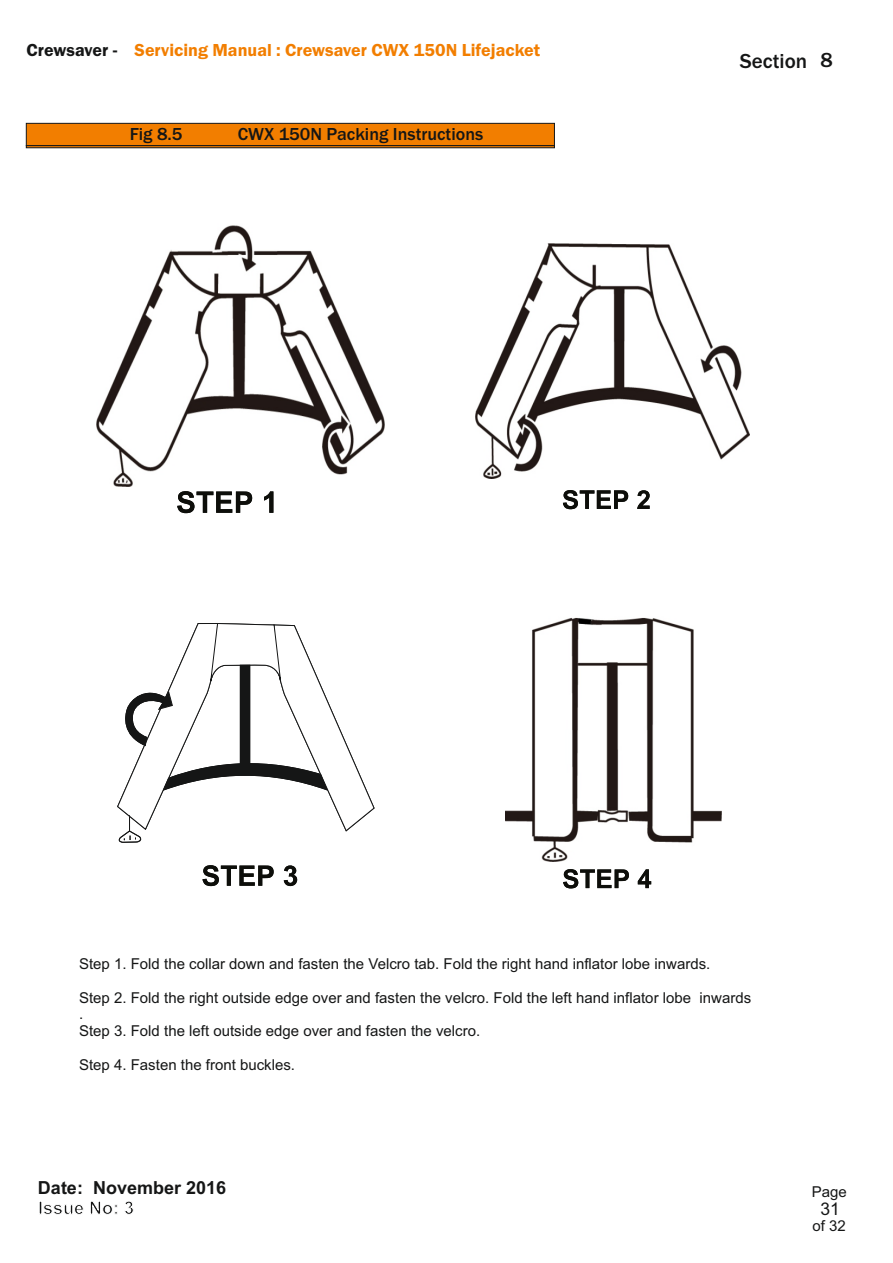
<style>
.page{position:relative;width:893px;height:1263px;background:#fff}
.page>*{position:absolute;margin:0;border:0;box-sizing:border-box;transform-origin:0 0}
.t1{font:500 21px "Franklin Gothic";color:#151616}
.t2{font:600 18px "Franklin Gothic";color:#f27e00}
.t3{font:500 18px "Franklin Gothic";color:#151616}
.t4{font:700 18px/20.1px "Arial";color:#151616}
.t5{font:17.55px "Arial";color:#151616}
.t6{font:15px/16.8px "Arial";color:#151616}
.s1{color:#151616}
</style>
<div class="page">
<svg style="left:26px;top:123px;width:529px;height:25px;background:#d97303"></svg>
<img style="left:97px;top:225px;width:288px;height:262px">
<svg style="left:177px;top:491px;width:75px;height:22px"></svg>
<svg style="left:264px;top:491px;width:9px;height:22px"></svg>
<img style="left:476px;top:244px;width:274px;height:235px">
<svg style="left:563px;top:490px;width:65px;height:19px"></svg>
<svg style="left:637px;top:490px;width:13px;height:19px"></svg>
<svg style="left:563px;top:869px;width:66px;height:19px"></svg>
<svg style="left:638px;top:869px;width:13px;height:19px"></svg>
<svg style="left:203px;top:865px;width:71px;height:21px"></svg>
<svg style="left:284px;top:865px;width:13px;height:21px"></svg>
<svg style="left:117px;top:623px;width:258px;height:220px"></svg>
<img style="left:505px;top:617px;width:217px;height:245px">
<p class="t2" style="left:27px;top:43px;width:515px"><span class="s1">Crewsaver -</span> Servicing Manual : Crewsaver CWX 150N Lifejacket</p>
<p class="t3" style="left:130px;top:127px;width:54px">Fig 8.5</p>
<p class="t3" style="left:238px;top:127px;width:247px">CWX 150N Packing Instructions</p>
<h1 class="t1" style="left:740px;top:53px;width:94px">Section 8</h1>
<p class="t6" style="left:79px;top:957px;width:633px">Step 1. Fold the collar down and fasten the Velcro tab. Fold the right hand inflator lobe inwards.</p>
<p class="t6" style="left:79px;top:990px;width:674px">Step 2. Fold the right outside edge over and fasten the velcro. Fold the left hand inflator lobe inwards .<br>Step 3. Fold the left outside edge over and fasten the velcro.</p>
<p class="t6" style="left:79px;top:1057px;width:217px">Step 4. Fasten the front buckles.</p>
<p class="t4" style="left:38px;top:1179px;width:190px">Date: November 2016<br>Issue No: 3</p>
<p class="t6" style="left:812px;top:1185px;width:37px">Page</p>
<p class="t6" style="left:812px;top:1218px;width:35px">of 32</p>
<p class="t5" style="left:820px;top:1202px;width:21px">31</p>
</div>
